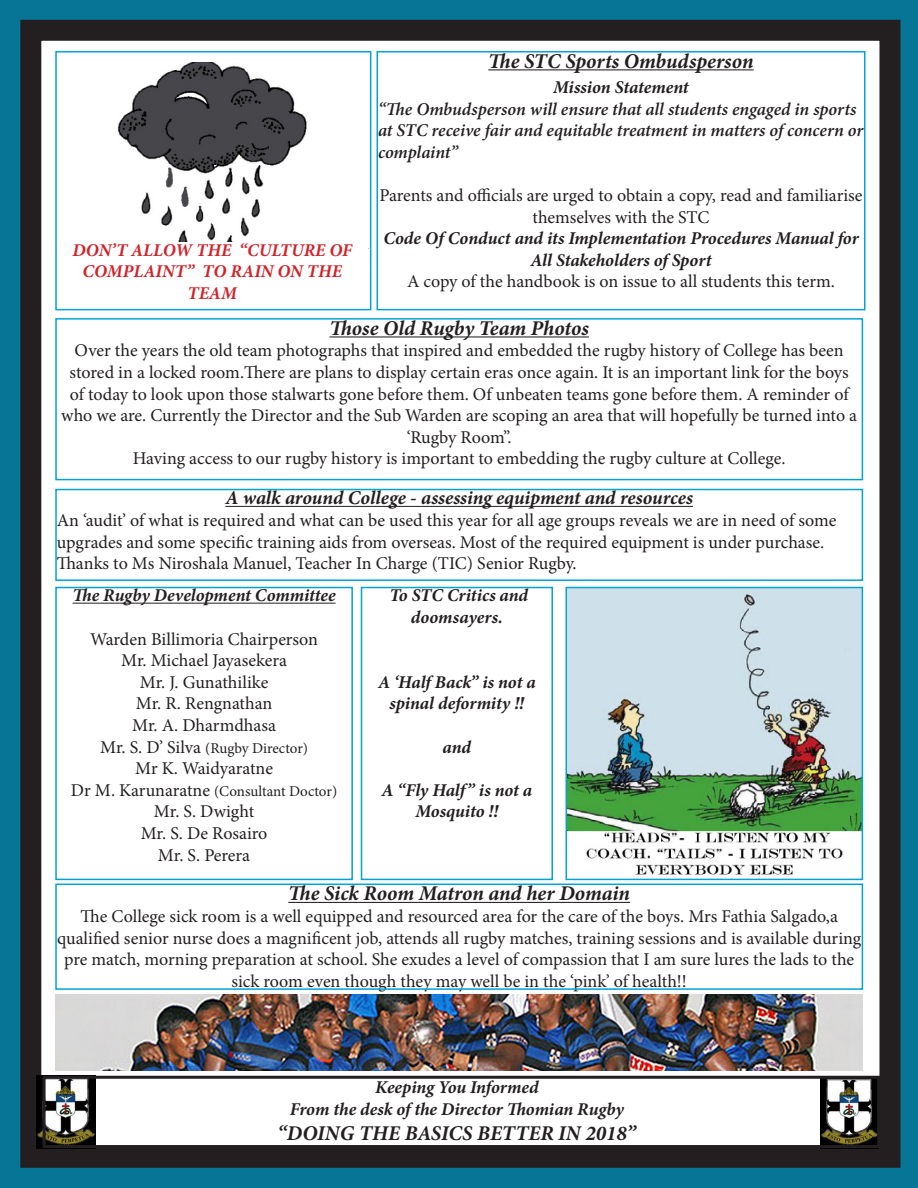
<style>
.page{position:relative;width:918px;height:1188px;background:#fff}
.page>*{position:absolute;margin:0;border:0;box-sizing:border-box;transform-origin:0 0}
.t1{font:italic 700 21px "Minion Pro";color:#231f20}
.t2{font:italic 700 19.5px "Minion Pro";letter-spacing:-.005em;color:#231f20}
.t3{font:18px/21.6px "Minion Pro";letter-spacing:-.005em;color:#231f20;text-align:center}
.t4{font:italic 700 18px/21.6px "Minion Pro";letter-spacing:-.005em;color:#231f20;text-align:center}
.t5{font:italic 600 18px/21.6px "Minion Pro";letter-spacing:-.005em;color:#231f20}
.t6{font:italic 700 18px/21.6px "Minion Pro";color:#d1232a;text-align:center}
.t7{font:15px "Minion Pro";letter-spacing:-.005em;color:#231f20}
.s1{font-size:18px}
</style>
<div class="page">
<div style="left:0;top:0;width:918px;height:1188px;border:21px solid #077596"></div>
<div style="left:20px;top:20px;width:880px;height:1148px;border:21px solid #231f20"></div>
<hr style="left:73px;top:603px;width:263px;height:1px;background:#231f20">
<div style="left:55px;top:587px;width:298px;height:293px;border:2px solid #00a4d4"></div>
<hr style="left:225px;top:506px;width:468px;height:1px;background:#231f20">
<div style="left:55px;top:489px;width:808px;height:92px;border:2px solid #00a4d4"></div>
<hr style="left:288px;top:902px;width:342px;height:1px;background:#231f20">
<div style="left:55px;top:884px;width:808px;height:106px;border:2px solid #00a4d4"></div>
<hr style="left:488px;top:69px;width:266px;height:1px;background:#231f20">
<div style="left:377px;top:51px;width:489px;height:259px;border:2px solid #00a4d4"></div>
<img style="left:565px;top:586px;width:299px;height:295px">
<hr style="left:329px;top:336px;width:260px;height:1px;background:#231f20">
<div style="left:55px;top:318px;width:808px;height:162px;border:2px solid #00a4d4"></div>
<img style="left:36px;top:1076px;width:5px;height:72px">
<svg style="left:41px;top:1074px;width:841px;height:76px"></svg>
<svg style="left:360px;top:586px;width:193px;height:295px"></svg>
<img style="left:55px;top:994px;width:807px;height:77px">
<img style="left:117px;top:62px;width:190px;height:180px">
<div style="left:55px;top:51px;width:316px;height:259px;border:2px solid #00a4d4"></div>
<div style="left:57px;top:243px;width:310px;height:59px;background:#fff"></div>
<p class="t1" style="left:488px;top:46px;width:267px">The STC Sports Ombudsperson</p>
<p class="t4" style="left:553px;top:76px;width:137px">Mission Statement</p>
<p class="t5" style="left:378px;top:98px;width:487px">“The Ombudsperson will ensure that all students engaged in sports at STC receive fair and equitable treatment in matters of concern or complaint”</p>
<p class="t3" style="left:379px;top:185px;width:485px">Parents and officials are urged to obtain a copy, read and familiarise themselves with the STC</p>
<p class="t4" style="left:383px;top:227px;width:477px">Code Of Conduct and its Implementation Procedures Manual for<br>All Stakeholders of Sport</p>
<p class="t3" style="left:407px;top:271px;width:430px">A copy of the handbook is on issue to all students this term.</p>
<p class="t1" style="left:329px;top:313px;width:261px">Those Old Rugby Team Photos</p>
<p class="t3" style="left:61px;top:340px;width:797px">Over the years the old team photographs that inspired and embedded the rugby history of College has been stored in a locked room.There are plans to display certain eras once again. It is an important link for the boys of today to look upon those stalwarts gone before them. Of unbeaten teams gone before them. A reminder of who we are. Currently the Director and the Sub Warden are scoping an area that will hopefully be turned into a ‘Rugby Room”.</p>
<p class="t3" style="left:133px;top:448px;width:654px">Having access to our rugby history is important to embedding the rugby culture at College.</p>
<p class="t6" style="left:72px;top:239px;width:281px">DON’T ALLOW THE “CULTURE OF<br>COMPLAINT” TO RAIN ON THE<br>TEAM</p>
<p class="t2" style="left:225px;top:484px;width:469px">A walk around College - assessing equipment and resources</p>
<p class="t3" style="left:57px;top:510px;width:781px;text-align:left">An ‘audit’ of what is required and what can be used this year for all age groups reveals we are in need of some upgrades and some specific training aids from overseas. Most of the required equipment is under purchase.<br>Thanks to Ms Niroshala Manuel, Teacher In Charge (TIC) Senior Rugby.</p>
<p class="t4" style="left:73px;top:585px;width:264px">The Rugby Development Committee</p>
<p class="t3" style="left:90px;top:628px;width:230px">Warden Billimoria Chairperson</p>
<p class="t3" style="left:121px;top:650px;width:167px">Mr. Michael Jayasekera</p>
<p class="t3" style="left:140px;top:671px;width:130px">Mr. J. Gunathilike</p>
<p class="t3" style="left:136px;top:693px;width:138px">Mr. R. Rengnathan</p>
<p class="t3" style="left:132px;top:714px;width:145px">Mr. A. Dharmdhasa</p>
<p class="t7" style="left:100px;top:738px;width:210px"><span class="s1">Mr. S. D’ Silva</span> (Rugby Director)</p>
<p class="t3" style="left:135px;top:758px;width:139px">Mr K. Waidyaratne</p>
<p class="t7" style="left:71px;top:781px;width:268px"><span class="s1">Dr M. Karunaratne</span> (Consultant Doctor)</p>
<p class="t3" style="left:154px;top:801px;width:102px">Mr. S. Dwight</p>
<p class="t3" style="left:141px;top:822px;width:128px">Mr. S. De Rosairo</p>
<p class="t3" style="left:158px;top:844px;width:94px">Mr. S. Perera</p>
<p class="t4" style="left:389px;top:585px;width:140px">To STC Critics and doomsayers.</p>
<p class="t4" style="left:378px;top:671px;width:159px">A ‘Half Back” is not a spinal deformity !!</p>
<p class="t4" style="left:443px;top:736px;width:30px">and</p>
<p class="t4" style="left:381px;top:779px;width:152px">A “Fly Half ” is not a<br>Mosquito !!</p>
<p class="t1" style="left:288px;top:879px;width:343px">The Sick Room Matron and her Domain</p>
<p class="t3" style="left:57px;top:905px;width:806px">The College sick room is a well equipped and resourced area for the care of the boys. Mrs Fathia Salgado,a qualified senior nurse does a magnificent job, attends all rugby matches, training sessions and is available during pre match, morning preparation at school. She exudes a level of compassion that I am sure lures the lads to the sick room even though they may well be in the ‘pink’ of health!!</p>
<p class="t4" style="left:375px;top:1076px;width:165px">Keeping You Informed</p>
<p class="t4" style="left:290px;top:1098px;width:336px">From the desk of the Director Thomian Rugby</p>
<p class="t1" style="left:278px;top:1118px;width:360px">“DOING THE BASICS BETTER IN 2018”</p>
</div>
